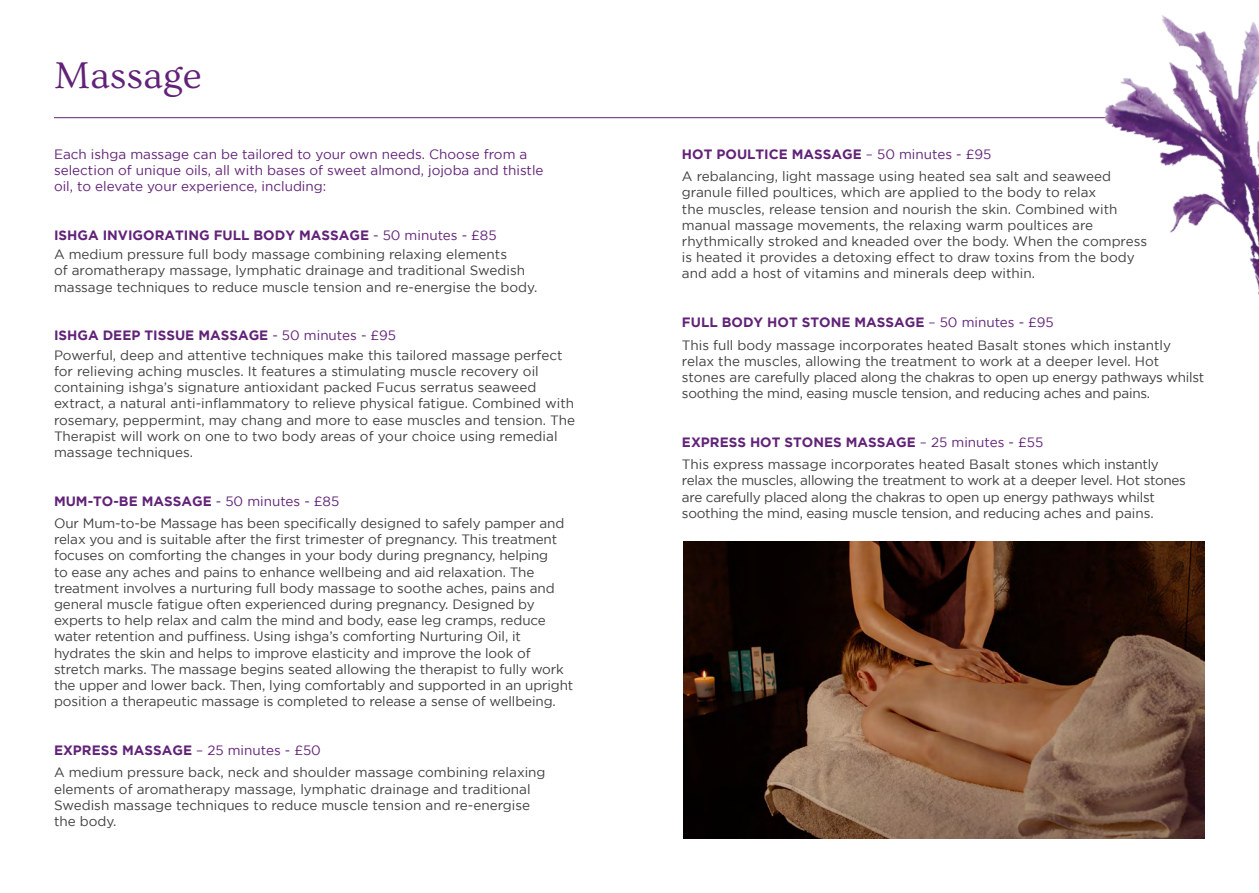
<style>
.page{position:relative;width:1259px;height:893px;background:#fff}
.page>*{position:absolute;margin:0;border:0;box-sizing:border-box;transform-origin:0 0}
.t1{font:39px "Ovo";color:#612278}
.t2{font:13.5px/16.2px "Gotham";letter-spacing:-.01em;color:#3f3f3e}
.t3{font:13.5px/16.2px "Gotham";color:#612278}
.s1{font-weight:700;color:#612278}
.s2{color:#612278}
</style>
<div class="page">
<img style="left:683px;top:541px;width:522px;height:298px">
<hr style="left:54px;top:117px;width:1117px;height:1px;background:#612278">
<img style="left:1071px;top:15px;width:188px;height:293px">
<h1 class="t1" style="left:54px;top:54px;width:149px">Massage</h1>
<p class="t3" style="left:54px;top:146px;width:491px">Each ishga massage can be tailored to your own needs. Choose from a selection of unique oils, all with bases of sweet almond, jojoba and thistle oil, to elevate your experience, including:</p>
<p class="t2" style="left:54px;top:225px;width:454px;line-height:19.5px"><span class="s1">ISHGA INVIGORATING FULL BODY MASSAGE</span> <span class="s2">- 50 minutes - £85<br></span>A medium pressure full body massage combining relaxing elements</p>
<p class="t2" style="left:54px;top:262px;width:485px">of aromatherapy massage, lymphatic drainage and traditional Swedish massage techniques to reduce muscle tension and re-energise the body.</p>
<p class="t2" style="left:54px;top:325px;width:510px;line-height:19.5px"><span class="s1">ISHGA DEEP TISSUE MASSAGE</span> <span class="s2">- 50 minutes - £95<br></span>Powerful, deep and attentive techniques make this tailored massage perfect</p>
<p class="t2" style="left:54px;top:363px;width:522px">for relieving aching muscles. It features a stimulating muscle recovery oil containing ishga’s signature antioxidant packed Fucus serratus seaweed extract, a natural anti-inflammatory to relieve physical fatigue. Combined with rosemary, peppermint, may chang and more to ease muscles and tension. The Therapist will work on one to two body areas of your choice using remedial massage techniques.</p>
<p class="t2" style="left:54px;top:489px;width:512px;line-height:22.5px"><span class="s1">MUM-TO-BE MASSAGE</span> <span class="s2">- 50 minutes - £85<br></span>Our Mum-to-be Massage has been specifically designed to safely pamper and</p>
<p class="t2" style="left:54px;top:531px;width:521px">relax you and is suitable after the first trimester of pregnancy. This treatment focuses on comforting the changes in your body during pregnancy, helping<br>to ease any aches and pains to enhance wellbeing and aid relaxation. The treatment involves a nurturing full body massage to soothe aches, pains and general muscle fatigue often experienced during pregnancy. Designed by experts to help relax and calm the mind and body, ease leg cramps, reduce water retention and puffiness. Using ishga’s comforting Nurturing Oil, it hydrates the skin and helps to improve elasticity and improve the look of stretch marks. The massage begins seated allowing the therapist to fully work the upper and lower back. Then, lying comfortably and supported in an upright position a therapeutic massage is completed to release a sense of wellbeing.</p>
<p class="t2" style="left:54px;top:739px;width:493px;line-height:22.5px"><span class="s1">EXPRESS MASSAGE</span> <span class="s2">– 25 minutes - £50<br></span>A medium pressure back, neck and shoulder massage combining relaxing</p>
<p class="t2" style="left:54px;top:780px;width:478px;text-align:justify">elements of aromatherapy massage, lymphatic drainage and traditional Swedish massage techniques to reduce muscle tension and re-energise the body.</p>
<p class="t2" style="left:682px;top:142px;width:430px;line-height:22.5px"><span class="s1">HOT POULTICE MASSAGE</span> <span class="s2">– 50 minutes - £95<br></span>A rebalancing, light massage using heated sea salt and seaweed</p>
<p class="t2" style="left:682px;top:184px;width:467px">granule filled poultices, which are applied to the body to relax<br>the muscles, release tension and nourish the skin. Combined with manual massage movements, the relaxing warm poultices are rhythmically stroked and kneaded over the body. When the compress is heated it provides a detoxing effect to draw toxins from the body and add a host of vitamins and minerals deep within.</p>
<p class="t2" style="left:682px;top:311px;width:490px;line-height:22.5px"><span class="s1">FULL BODY HOT STONE MASSAGE</span> <span class="s2">– 50 minutes - £95<br></span>This full body massage incorporates heated Basalt stones which instantly</p>
<p class="t2" style="left:682px;top:353px;width:524px">relax the muscles, allowing the treatment to work at a deeper level. Hot stones are carefully placed along the chakras to open up energy pathways whilst soothing the mind, easing muscle tension, and reducing aches and pains.</p>
<p class="t2" style="left:682px;top:430px;width:478px;line-height:22.5px"><span class="s1">EXPRESS HOT STONES MASSAGE</span> <span class="s2">– 25 minutes - £55<br></span>This express massage incorporates heated Basalt stones which instantly</p>
<p class="t2" style="left:682px;top:472px;width:505px">relax the muscles, allowing the treatment to work at a deeper level. Hot stones are carefully placed along the chakras to open up energy pathways whilst soothing the mind, easing muscle tension, and reducing aches and pains.</p>
</div>
